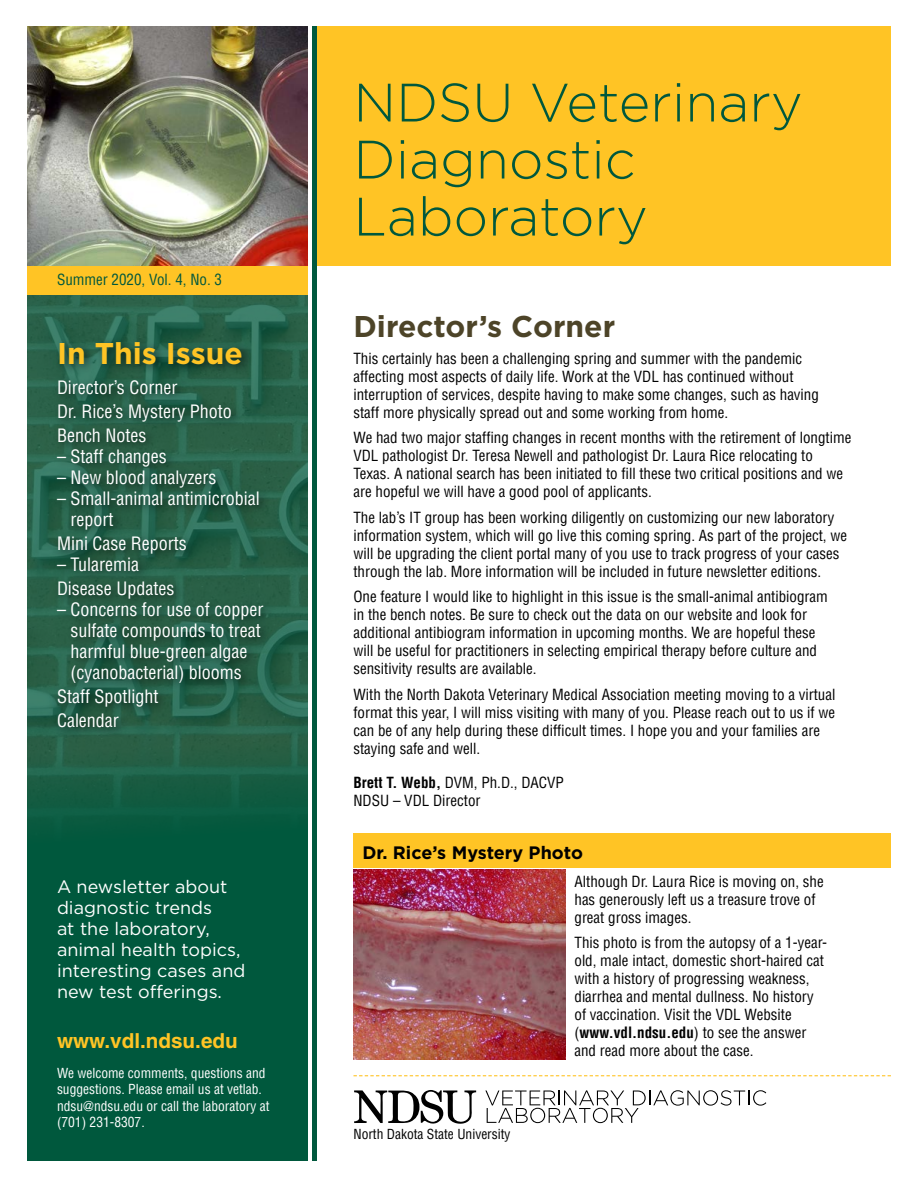
<style>
.page{position:relative;width:918px;height:1188px;background:#fff}
.page>*{position:absolute;margin:0;border:0;box-sizing:border-box;transform-origin:0 0}
.t1{font:300 54px/57px "Gotham";color:#00583d}
.t2{font:700 30px "Gotham";color:#4d4428}
.t3{font:700 30px "Gotham";color:#ffc425}
.t4{font:700 20.7px "Helvetica LT Std";color:#ffc425}
.t5{font:condensed 18px/24px "Helvetica LT Pro";color:#fff}
.t6{font:18px/21px "Gotham";color:#fff}
.t7{font:700 18px "Gotham";color:#000}
.t8{font:condensed 15px/18px "Helvetica LT Pro";color:#000}
.t9{font:condensed 15px "Helvetica LT Pro";color:#00583d}
.t10{font:condensed 13.5px/16.5px "Helvetica LT Pro";color:#fff}
.t11{font:condensed 13.5px "Helvetica LT Pro";color:#000}
.s1{font-weight:700}
</style>
<div class="page">
<div style="left:316px;top:26px;width:575px;height:240px;background:#ffc425"></div>
<div style="left:312px;top:26px;width:5px;height:1135px;background:#00583d"></div>
<div style="left:27px;top:266px;width:280px;height:895px;background:#00583d"></div>
<img style="left:27px;top:295px;width:280px;height:529px">
<svg style="left:353px;top:1075px;width:538px;height:1px"></svg>
<div style="left:27px;top:266px;width:280px;height:29px;background:#ffc425"></div>
<svg style="left:354px;top:1090px;width:122px;height:34px"></svg>
<svg style="left:485px;top:1090px;width:281px;height:33px"></svg>
<div style="left:53px;top:337px;width:221px;height:401px;background:#000;opacity:.6"></div>
<img style="left:27px;top:26px;width:280px;height:240px">
<div style="left:353px;top:833px;width:538px;height:34px;background:#ffc425"></div>
<img style="left:353px;top:870px;width:213px;height:190px">
<p class="t9" style="left:57px;top:270px;width:167px">Summer 2020, Vol. 4, No. 3</p>
<h2 class="t3" style="left:57px;top:333px;width:187px">In This Issue</h2>
<p class="t5" style="left:57px;top:375px;width:176px">Director’s Corner<br>Dr. Rice’s Mystery Photo<br>Bench Notes</p>
<p class="t5" style="left:57px;top:444px;width:111px">– Staff changes</p>
<p class="t5" style="left:57px;top:465px;width:161px">– New blood analyzers</p>
<p class="t5" style="left:70px;top:487px;width:191px;line-height:21px;text-indent:-14px">– Small-animal antimicrobial report</p>
<p class="t5" style="left:57px;top:531px;width:131px">Mini Case Reports</p>
<p class="t5" style="left:57px;top:552px;width:119px">– Tularemia<br>Disease Updates</p>
<p class="t5" style="left:70px;top:598px;width:194px;line-height:21px;text-indent:-14px">– Concerns for use of copper sulfate compounds to treat harmful blue-green algae (cyanobacterial) blooms</p>
<p class="t5" style="left:57px;top:684px;width:103px">Staff Spotlight<br>Calendar</p>
<p class="t6" style="left:57px;top:876px;width:190px">A newsletter about diagnostic trends<br>at the laboratory, animal health topics, interesting cases and new test offerings.</p>
<h3 class="t4" style="left:57px;top:1028px;width:182px">www.vdl.ndsu.edu</h3>
<p class="t10" style="left:57px;top:1064px;width:214px">We welcome comments, questions and suggestions. Please email us at vetlab. ndsu@ndsu.edu or call the laboratory at (701) 231-8307.</p>
<h1 class="t1" style="left:353px;top:72px;width:451px">NDSU Veterinary<br>Diagnostic<br>Laboratory</h1>
<h2 class="t2" style="left:353px;top:306px;width:263px">Director’s Corner</h2>
<p class="t8" style="left:353px;top:349px;width:467px">This certainly has been a challenging spring and summer with the pandemic affecting most aspects of daily life. Work at the VDL has continued without interruption of services, despite having to make some changes, such as having staff more physically spread out and some working from home.</p>
<p class="t8" style="left:353px;top:429px;width:499px">We had two major staffing changes in recent months with the retirement of longtime VDL pathologist Dr. Teresa Newell and pathologist Dr. Laura Rice relocating to Texas. A national search has been initiated to fill these two critical positions and we are hopeful we will have a good pool of applicants.</p>
<p class="t8" style="left:353px;top:508px;width:495px">The lab’s IT group has been working diligently on customizing our new laboratory information system, which will go live this coming spring. As part of the project, we will be upgrading the client portal many of you use to track progress of your cases through the lab. More information will be included in future newsletter editions.</p>
<p class="t8" style="left:353px;top:588px;width:476px">One feature I would like to highlight in this issue is the small-animal antibiogram in the bench notes. Be sure to check out the data on our website and look for additional antibiogram information in upcoming months. We are hopeful these will be useful for practitioners in selecting empirical therapy before culture and sensitivity results are available.</p>
<p class="t8" style="left:353px;top:685px;width:483px">With the North Dakota Veterinary Medical Association meeting moving to a virtual format this year, I will miss visiting with many of you. Please reach out to us if we can be of any help during these difficult times. I hope you and your families are staying safe and well.</p>
<p class="t8" style="left:353px;top:774px;width:212px"><span class="s1">Brett T. Webb,</span> DVM, Ph.D., DACVP<br>NDSU – VDL Director</p>
<p class="t7" style="left:362px;top:841px;width:222px">Dr. Rice’s Mystery Photo</p>
<p class="t8" style="left:574px;top:872px;width:251px">Although Dr. Laura Rice is moving on, she has generously left us a treasure trove of great gross images.</p>
<p class="t8" style="left:574px;top:934px;width:254px">This photo is from the autopsy of a 1-year&shy;old, male intact, domestic short-haired cat with a history of progressing weakness, diarrhea and mental dullness. No history of vaccination. Visit the VDL Website (<span class="s1">www.vdl.ndsu.edu</span>) to see the answer and read more about the case.</p>
<p class="t11" style="left:353px;top:1126px;width:159px">North Dakota State University</p>
</div>
